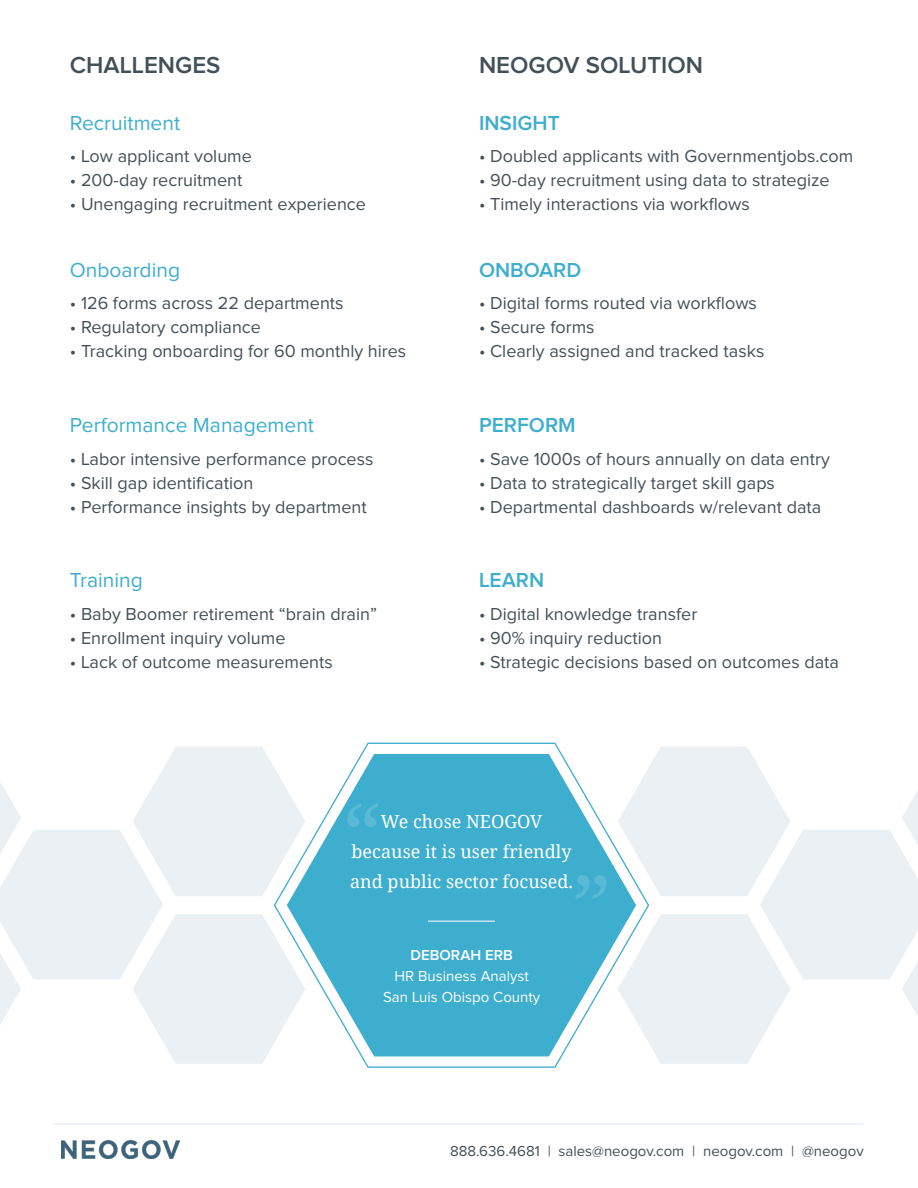
<style>
.page{position:relative;width:918px;height:1188px;background:#fff}
.page>*{position:absolute;margin:0;border:0;box-sizing:border-box;transform-origin:0 0}
.t1{font:600 24px "Proxima Nova";color:#445058}
.t2{font:21px "Proxima Nova";color:#3eaece}
.t3{font:600 21px "Proxima Nova";color:#3eaece}
.t4{font:18px "Proxima Nova";color:#445058}
.t5{font:18px/30px "Noto Serif";color:#fff;text-align:center}
.t6{font:15px "Proxima Nova";color:#445058}
.t7{font:15px/21px "Proxima Nova";color:#fff;text-align:center}
.t8{font:600 15px "Proxima Nova";color:#fff}
</style>
<div class="page">
<hr style="left:54px;top:1123px;width:810px;height:2px;background:#eaf0f4">
<img style="left:62px;top:1141px;width:117px;height:18px">
<svg style="left:361px;top:742px;width:201px;height:326px"></svg>
<svg style="left:305px;top:754px;width:313px;height:302px;fill:#3eaece"></svg>
<svg style="left:347px;top:803px;width:31px;height:24px"></svg>
<svg style="left:576px;top:875px;width:30px;height:24px"></svg>
<hr style="left:428px;top:921px;width:67px;height:1px;background:#fff">
<svg style="left:0;top:747px;width:305px;height:317px"></svg>
<svg style="left:618px;top:747px;width:300px;height:317px"></svg>
<h1 class="t1" style="left:70px;top:54px;width:152px">CHALLENGES</h1>
<h1 class="t1" style="left:479px;top:54px;width:226px">NEOGOV SOLUTION</h1>
<p class="t2" style="left:70px;top:113px;width:112px">Recruitment</p>
<p class="t3" style="left:479px;top:113px;width:82px">INSIGHT</p>
<p class="t4" style="left:70px;top:148px;width:184px">• Low applicant volume</p>
<p class="t4" style="left:70px;top:172px;width:174px">• 200-day recruitment</p>
<p class="t4" style="left:70px;top:196px;width:298px">• Unengaging recruitment experience</p>
<p class="t4" style="left:479px;top:148px;width:376px">• Doubled applicants with Governmentjobs.com</p>
<p class="t4" style="left:479px;top:172px;width:352px">• 90-day recruitment using data to strategize</p>
<p class="t4" style="left:479px;top:196px;width:272px">• Timely interactions via workflows</p>
<p class="t2" style="left:70px;top:260px;width:112px">Onboarding</p>
<p class="t3" style="left:479px;top:260px;width:104px">ONBOARD</p>
<p class="t4" style="left:70px;top:295px;width:275px">• 126 forms across 22 departments</p>
<p class="t4" style="left:70px;top:319px;width:193px">• Regulatory compliance</p>
<p class="t4" style="left:70px;top:343px;width:338px">• Tracking onboarding for 60 monthly hires</p>
<p class="t4" style="left:479px;top:295px;width:279px">• Digital forms routed via workflows</p>
<p class="t4" style="left:479px;top:319px;width:117px">• Secure forms</p>
<p class="t4" style="left:479px;top:343px;width:287px">• Clearly assigned and tracked tasks</p>
<p class="t2" style="left:70px;top:416px;width:246px">Performance Management</p>
<p class="t3" style="left:479px;top:416px;width:98px">PERFORM</p>
<p class="t4" style="left:70px;top:450px;width:305px">• Labor intensive performance process</p>
<p class="t4" style="left:70px;top:474px;width:185px">• Skill gap identification</p>
<p class="t4" style="left:70px;top:498px;width:298px">• Performance insights by department</p>
<p class="t4" style="left:479px;top:450px;width:352px">• Save 1000s of hours annually on data entry</p>
<p class="t4" style="left:479px;top:474px;width:297px">• Data to strategically target skill gaps</p>
<p class="t4" style="left:479px;top:498px;width:344px">• Departmental dashboards w/relevant data</p>
<p class="t2" style="left:70px;top:571px;width:74px">Training</p>
<p class="t3" style="left:479px;top:571px;width:67px">LEARN</p>
<p class="t4" style="left:70px;top:606px;width:309px">• Baby Boomer retirement “brain drain”</p>
<p class="t4" style="left:70px;top:630px;width:217px">• Enrollment inquiry volume</p>
<p class="t4" style="left:70px;top:654px;width:265px">• Lack of outcome measurements</p>
<p class="t4" style="left:479px;top:606px;width:220px">• Digital knowledge transfer</p>
<p class="t4" style="left:479px;top:630px;width:185px">• 90% inquiry reduction</p>
<p class="t4" style="left:479px;top:654px;width:362px">• Strategic decisions based on outcomes data</p>
<p class="t5" style="left:350px;top:806px;width:224px">We chose NEOGOV because it is user friendly and public sector focused.</p>
<p class="t8" style="left:410px;top:948px;width:104px">DEBORAH ERB</p>
<p class="t7" style="left:383px;top:966px;width:159px">HR Business Analyst<br>San Luis Obispo County</p>
<p class="t6" style="left:450px;top:1144px;width:415px">888.636.4681 | sales@neogov.com | neogov.com | @neogov</p>
</div>
